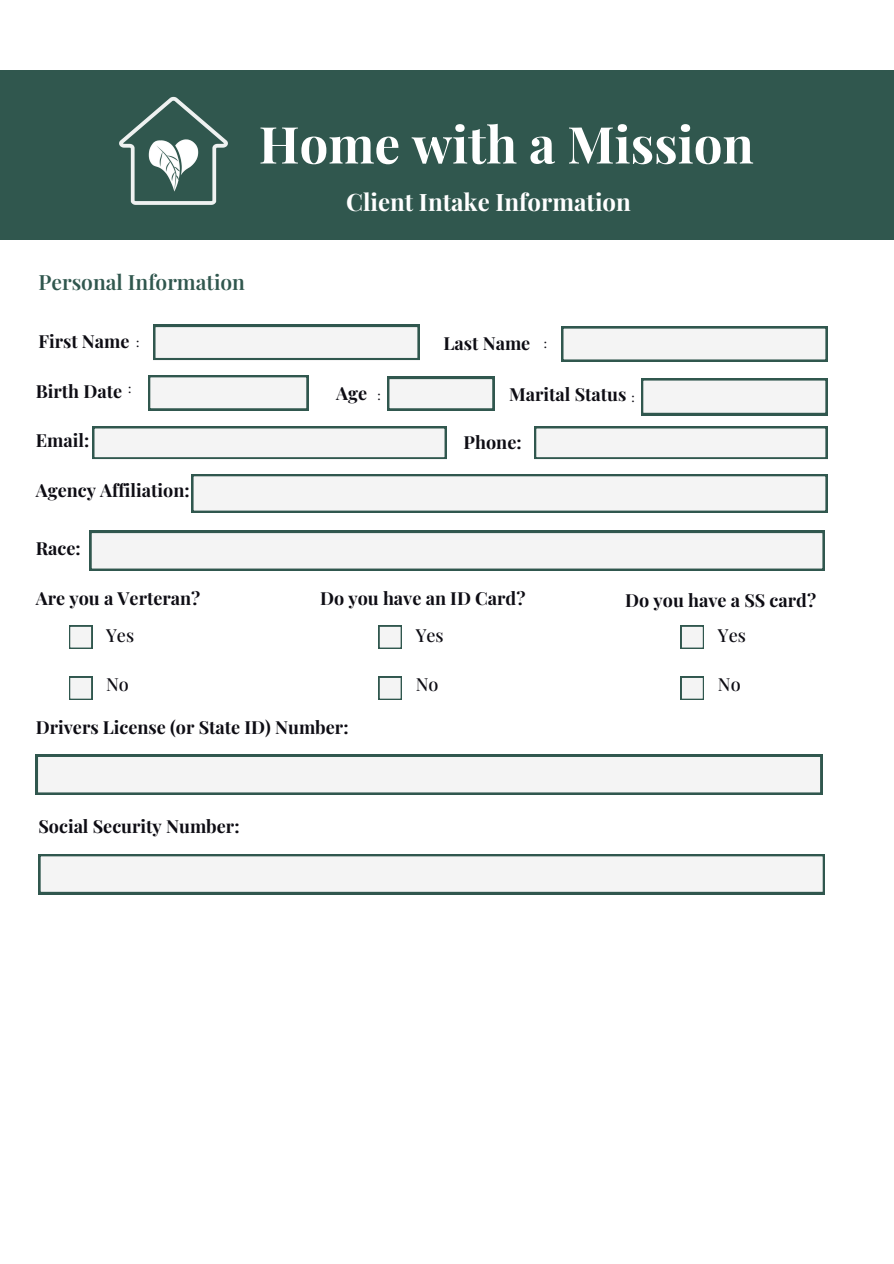
<style>
.page{position:relative;width:894px;height:1264px;background:#fff}
.page>*{position:absolute;margin:0;border:0;box-sizing:border-box;transform-origin:0 0}
.t1{font:700 51px "Playfair Display";color:#fff}
.t2{font:700 24px "Playfair Display";color:#fff}
.t3{font:600 21px "Playfair Display";color:#30574e}
.t4{font:700 18px "Playfair Display";color:#0e0d14}
.t5{font:500 18px "Playfair Display";color:#0e0d14}
.t6{font:500 12px "Playfair Display";color:#0e0d14}
.s1{font-weight:500;font-size:12px}
</style>
<div class="page">
<div style="left:0;top:70px;width:893px;height:169px;background:#30574e"></div>
<svg style="left:153px;top:325px;width:266px;height:35px"></svg>
<svg style="left:148px;top:375px;width:160px;height:35px"></svg>
<svg style="left:387px;top:377px;width:107px;height:33px"></svg>
<svg style="left:92px;top:426px;width:354px;height:33px"></svg>
<div style="left:191px;top:474px;width:636px;height:39px;background:#30574e"></div>
<div style="left:193px;top:476px;width:633px;height:35px;background:#f4f4f4"></div>
<div style="left:89px;top:531px;width:735px;height:40px;background:#30574e"></div>
<div style="left:91px;top:533px;width:732px;height:36px;background:#f4f4f4"></div>
<img style="left:119px;top:96px;width:109px;height:109px">
<div style="left:561px;top:326px;width:266px;height:36px;background:#30574e"></div>
<div style="left:563px;top:328px;width:263px;height:32px;background:#f4f4f4"></div>
<svg style="left:641px;top:378px;width:186px;height:37px"></svg>
<svg style="left:534px;top:426px;width:293px;height:33px"></svg>
<svg style="left:69px;top:625px;width:23px;height:23px"></svg>
<svg style="left:69px;top:677px;width:23px;height:22px"></svg>
<svg style="left:378px;top:625px;width:23px;height:23px"></svg>
<svg style="left:378px;top:677px;width:23px;height:22px"></svg>
<svg style="left:680px;top:625px;width:23px;height:23px"></svg>
<svg style="left:680px;top:677px;width:23px;height:22px"></svg>
<svg style="left:36px;top:754px;width:786px;height:40px"></svg>
<svg style="left:38px;top:854px;width:786px;height:40px"></svg>
<h1 class="t1" style="left:259px;top:108px;width:496px">Home with a Mission</h1>
<p class="t3" style="left:38px;top:267px;width:208px">Personal Information</p>
<h2 class="t2" style="left:346px;top:185px;width:286px">Client Intake Information</h2>
<p class="t4" style="left:38px;top:329px;width:93px">First Name</p>
<p class="t4" style="left:36px;top:378px;width:88px">Birth Date</p>
<p class="t4" style="left:336px;top:380px;width:33px">Age</p>
<p class="t6" style="left:136px;top:334px;width:5px">:</p>
<p class="t6" style="left:128px;top:380px;width:5px">:</p>
<p class="t4" style="left:36px;top:427px;width:55px">Email:</p>
<p class="t4" style="left:36px;top:477px;width:155px">Agency Affiliation:</p>
<p class="t6" style="left:377px;top:387px;width:5px">:</p>
<p class="t4" style="left:443px;top:330px;width:105px">Last Name <span class="s1">:</span></p>
<p class="t4" style="left:509px;top:382px;width:127px">Marital Status <span class="s1">:</span></p>
<p class="t4" style="left:463px;top:429px;width:59px">Phone:</p>
<p class="t4" style="left:36px;top:536px;width:46px">Race:</p>
<p class="t4" style="left:36px;top:585px;width:166px">Are you a Verteran?</p>
<p class="t5" style="left:106px;top:622px;width:30px">Yes</p>
<p class="t5" style="left:106px;top:672px;width:24px">No</p>
<p class="t4" style="left:320px;top:585px;width:207px">Do you have an ID Card?</p>
<p class="t4" style="left:625px;top:588px;width:192px">Do you have a SS card?</p>
<p class="t5" style="left:415px;top:622px;width:30px">Yes</p>
<p class="t5" style="left:415px;top:672px;width:24px">No</p>
<p class="t5" style="left:717px;top:622px;width:30px">Yes</p>
<p class="t5" style="left:717px;top:672px;width:24px">No</p>
<p class="t4" style="left:36px;top:714px;width:314px">Drivers License (or State ID) Number:</p>
<p class="t4" style="left:38px;top:814px;width:203px">Social Security Number:</p>
</div>
